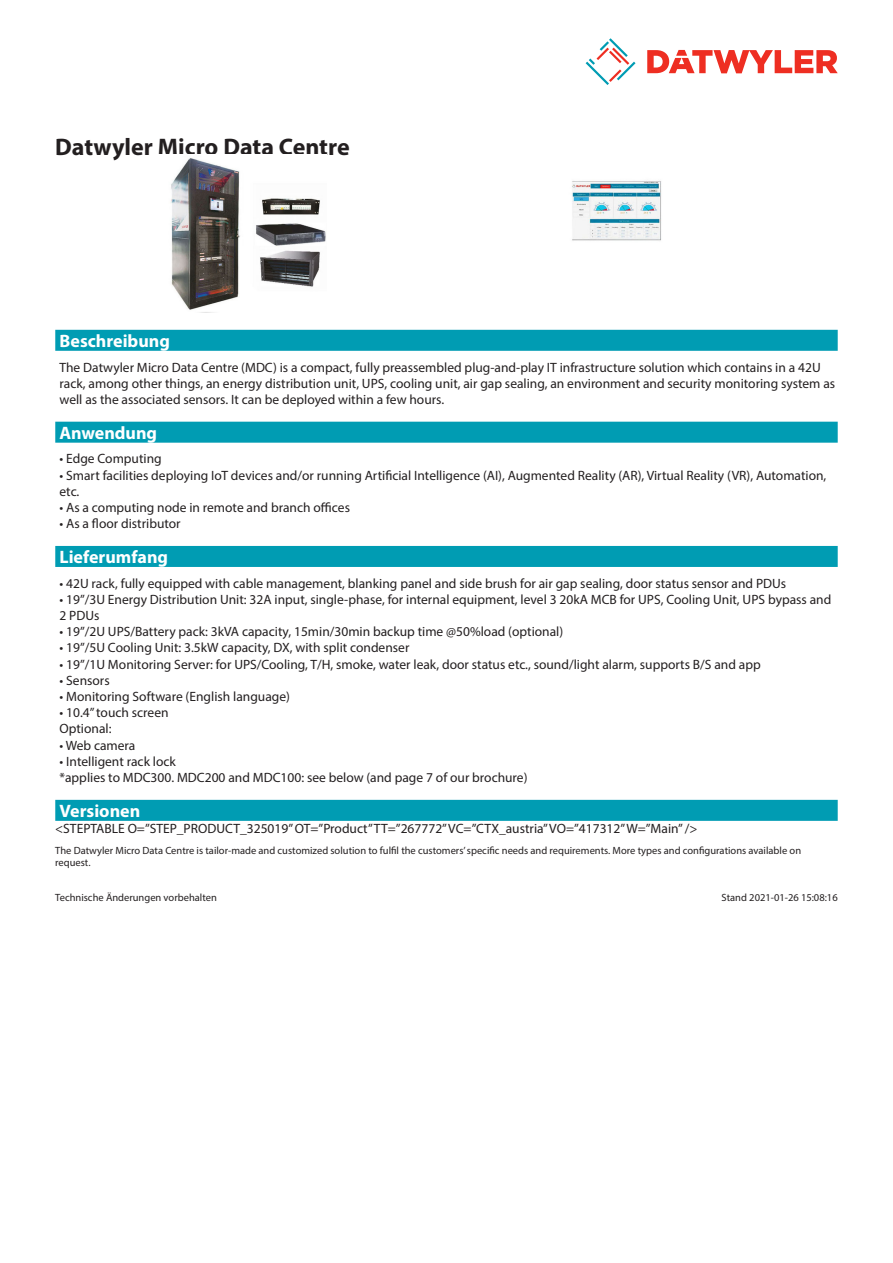
<style>
.page{position:relative;width:893px;height:1263px;background:#fff}
.page>*{position:absolute;margin:0;border:0;box-sizing:border-box;transform-origin:0 0}
.Product_Head{font:700 24px "Myriad Pro";color:#231f20}
.Standard_Head_Proper{font:700 18px "Myriad Pro";color:#fff}
.Standard_text{font:13.5px/16.2px "Myriad Pro";color:#231f20}
.imagetext{font:10.5px/12.6px "Myriad Pro";color:#231f20}
.Footnote{font:10.5px "Myriad Pro";color:#231f20}
</style>
<div class="page">
<svg style="left:586px;top:38px;width:49px;height:47px"></svg>
<svg style="left:647px;top:50px;width:191px;height:23px"></svg>
<img style="left:171px;top:158px;width:155px;height:152px">
<img style="left:572px;top:181px;width:90px;height:60px">
<div style="left:55px;top:800px;width:783px;height:21px;background:#009cb3"></div>
<div style="left:55px;top:330px;width:783px;height:21px;background:#009cb3"></div>
<div style="left:55px;top:546px;width:783px;height:21px;background:#009cb3"></div>
<div style="left:55px;top:422px;width:783px;height:21px;background:#009cb3"></div>
<p class="Product_Head" style="left:55px;top:131px;width:296px">Datwyler Micro Data Centre</p>
<p class="Standard_Head_Proper" style="left:60px;top:329px;width:112px">Beschreibung</p>
<p class="Standard_text" style="left:60px;top:359px;width:777px">The Datwyler Micro Data Centre (MDC) is a compact, fully preassembled plug-and-play IT infrastructure solution which contains in a 42U rack, among other things, an energy distribution unit, UPS, cooling unit, air gap sealing, an environment and security monitoring system as well as the associated sensors. It can be deployed within a few hours.</p>
<p class="Standard_Head_Proper" style="left:60px;top:421px;width:99px">Anwendung</p>
<p class="Standard_text" style="left:60px;top:450px;width:104px">• Edge Computing</p>
<p class="Standard_text" style="left:60px;top:467px;width:768px">• Smart facilities deploying IoT devices and/or running Artificial Intelligence (AI), Augmented Reality (AR), Virtual Reality (VR), Automation, etc.</p>
<p class="Standard_text" style="left:60px;top:499px;width:292px">• As a computing node in remote and branch offices</p>
<p class="Standard_text" style="left:60px;top:515px;width:123px">• As a floor distributor</p>
<p class="Standard_Head_Proper" style="left:60px;top:545px;width:110px">Lieferumfang</p>
<p class="Standard_text" style="left:60px;top:575px;width:728px">• 42U rack, fully equipped with cable management, blanking panel and side brush for air gap sealing, door status sensor and PDUs</p>
<p class="Standard_text" style="left:60px;top:591px;width:773px">• 19”/3U Energy Distribution Unit: 32A input, single-phase, for internal equipment, level 3 20kA MCB for UPS, Cooling Unit, UPS bypass and<br>2 PDUs</p>
<p class="Standard_text" style="left:60px;top:623px;width:505px">• 19”/2U UPS/Battery pack: 3kVA capacity, 15min/30min backup time @50%load (optional)</p>
<p class="Standard_text" style="left:60px;top:640px;width:351px">• 19”/5U Cooling Unit: 3.5kW capacity, DX, with split condenser</p>
<p class="Standard_text" style="left:60px;top:656px;width:703px">• 19”/1U Monitoring Server: for UPS/Cooling, T/H, smoke, water leak, door status etc., sound/light alarm, supports B/S and app</p>
<p class="Standard_text" style="left:60px;top:672px;width:52px">• Sensors</p>
<p class="Standard_text" style="left:60px;top:688px;width:232px">• Monitoring Software (English language)</p>
<p class="Standard_text" style="left:60px;top:704px;width:111px">• 10.4” touch screen<br>Optional:</p>
<p class="Standard_text" style="left:60px;top:737px;width:77px">• Web camera</p>
<p class="Standard_text" style="left:60px;top:753px;width:469px">• Intelligent rack lock<br>*applies to MDC300. MDC200 and MDC100: see below (and page 7 of our brochure)</p>
<p class="Standard_Head_Proper" style="left:60px;top:799px;width:82px">Versionen</p>
<p class="Standard_text" style="left:55px;top:820px;width:644px">&lt;STEPTABLE O=”STEP_PRODUCT_325019” OT=”Product” TT=”267772” VC=”CTX_austria” VO=”417312” W=”Main” /&gt;</p>
<p class="imagetext" style="left:55px;top:844px;width:747px">The Datwyler Micro Data Centre is tailor-made and customized solution to fulfil the customers’ specific needs and requirements. More types and configurations available on request.</p>
<p class="Footnote" style="left:55px;top:891px;width:163px">Technische Änderungen vorbehalten</p>
<p class="Footnote" style="left:722px;top:891px;width:118px">Stand 2021-01-26 15:08:16</p>
</div>
